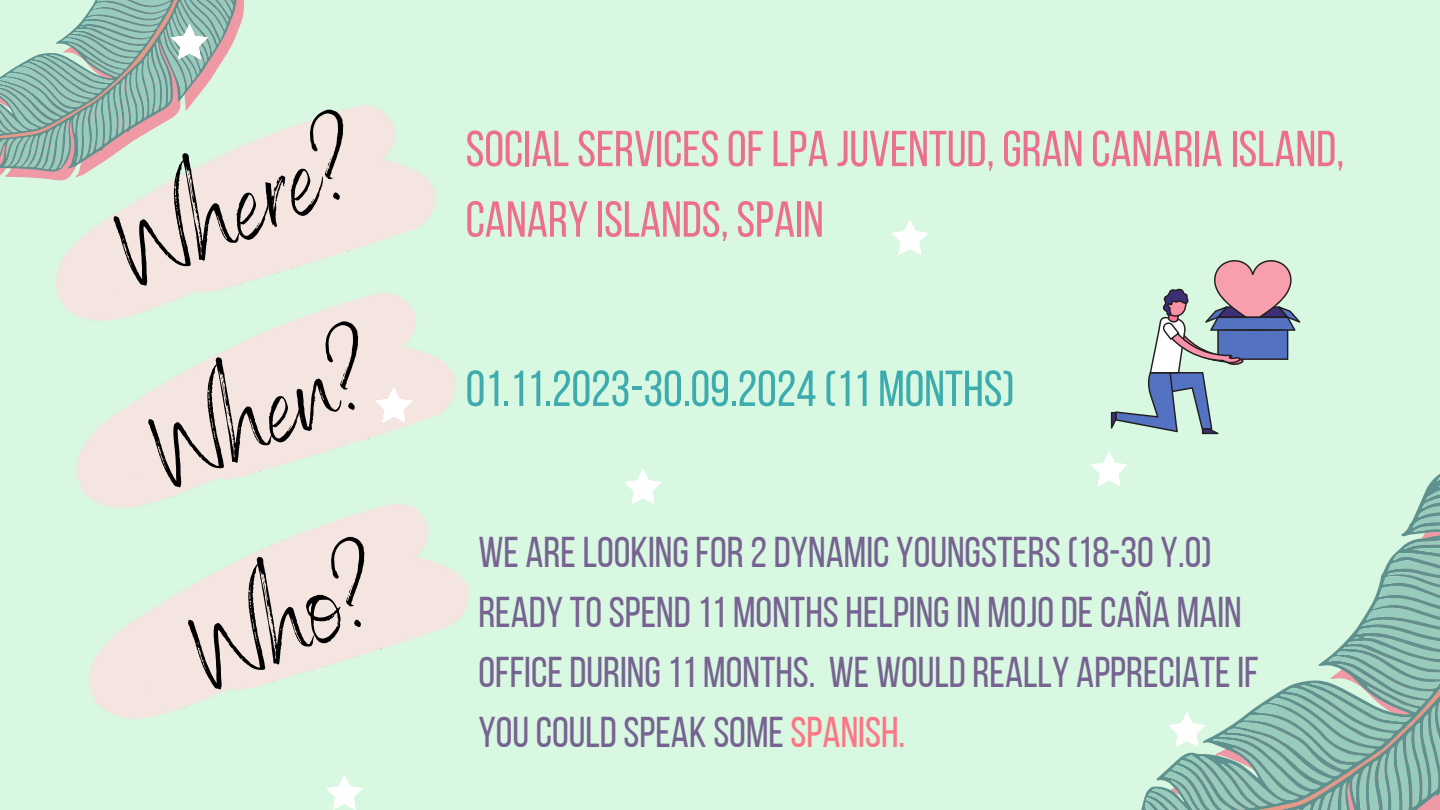
<style>
.page{position:relative;width:1440px;height:810px;background:#d8f8e1}
.page>*{position:absolute;margin:0;border:0;box-sizing:border-box;transform-origin:0 0}
.t1{font:118.9px "Benedict";color:#000}
.t2{font:116.7px "Benedict";color:#000}
.t3{font:50.4px/70.5px "Bebas Neue";color:#ed6f8f}
.t4{font:50.4px "Bebas Neue";color:#3cacae}
.t5{font:43px/60px "Bebas Neue";color:#776391}
.s1{color:#fc7684}
</style>
<div class="page">
<img style="left:76px;top:347px;width:381px;height:140px">
<img style="left:81px;top:487px;width:388px;height:232px">
<svg style="left:1091px;top:451px;width:37px;height:35px"></svg>
<svg style="left:891px;top:220px;width:37px;height:35px"></svg>
<svg style="left:375px;top:387px;width:37px;height:36px"></svg>
<svg style="left:625px;top:469px;width:36px;height:35px"></svg>
<svg style="left:326px;top:775px;width:37px;height:35px"></svg>
<svg style="left:1141px;top:474px;width:299px;height:336px"></svg>
<img style="left:55px;top:105px;width:381px;height:242px">
<svg style="left:55px;top:105px;width:244px;height:111px;fill:#f5e5e1"></svg>
<svg style="left:0;top:105px;width:292px;height:103px;fill:#eee5e1"></svg>
<svg style="left:0;top:0;width:275px;height:171px"></svg>
<svg style="left:1111px;top:260px;width:189px;height:174px"></svg>
<p class="t1" style="left:93px;top:185px;width:256px;rotate:-24deg">Where?</p>
<p class="t2" style="left:128px;top:388px;width:234px;rotate:-24deg">When?</p>
<p class="t1" style="left:168px;top:588px;width:197px;rotate:-24deg">Who?</p>
<p class="t3" style="left:466px;top:118px;width:880px">SOCIALSERVICESOFLPA JUVENTUD, GRAN CANARIA ISLAND,<br>CANARY ISLANDS, SPAIN</p>
<p class="t4" style="left:466px;top:368px;width:550px">01.11.2023-30.09.2024 (11 MONTHS)</p>
<p class="t5" style="left:478px;top:526px;width:782px">WE ARELOOKINGFOR2DYNAMIC YOUNGSTERS(18-30 Y.O)<br>READY TOSPEND11 MONTHS HELPINGIN MOJODECAÑA MAIN OFFICEDURING11 MONTHS. WE WOULDREALLY APPRECIATEIF YOUCOULDSPEAK SOME<span class="s1">SPANISH.</span></p>
</div>
